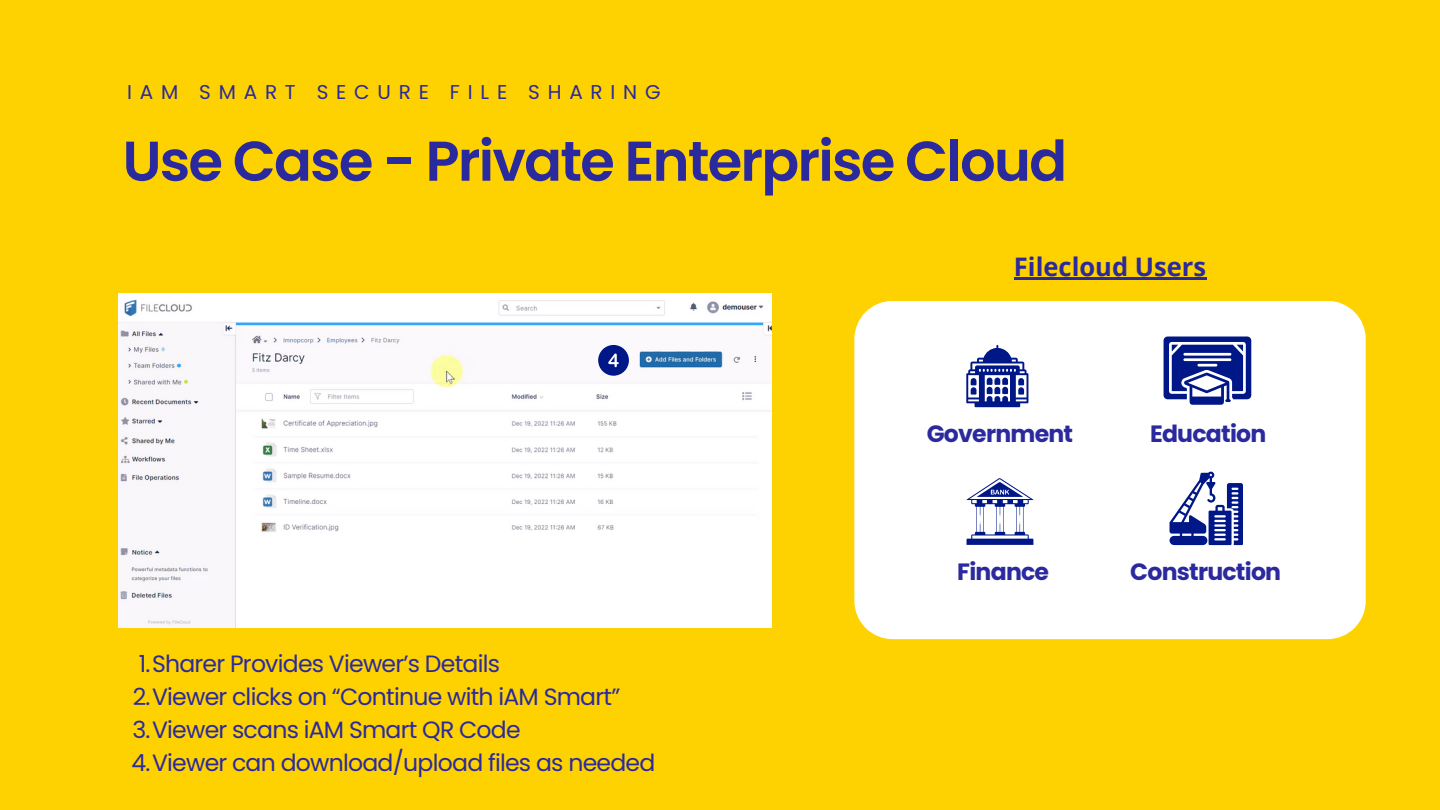
<style>
.page{position:relative;width:1440px;height:810px;background:#fed200}
.page>*{position:absolute;margin:0;border:0;box-sizing:border-box;transform-origin:0 0}
.t1{font:600 56px "Poppins";letter-spacing:-.03em;color:#2b299e}
.t2{font:700 25.5px "Open Sans";color:#2b299e}
.t3{font:23.6px "Poppins";letter-spacing:-.03em;color:#2b299e}
.t4{font:700 23.6px "Poppins";letter-spacing:-.03em;color:#2b299e}
.t5{font:20px "Poppins";letter-spacing:.39em;color:#2b299e}
</style>
<div class="page">
<img style="left:118px;top:293px;width:654px;height:334px">
<div style="left:598px;top:345px;width:31px;height:31px;background:#001787;border-radius:50%"></div>
<svg style="left:608px;top:354px;width:11px;height:13px"></svg>
<div style="left:854px;top:301px;width:512px;height:338px;background:#fff"></div>
<svg style="left:966px;top:345px;width:62px;height:62px;background:#737fbd"></svg>
<svg style="left:1170px;top:472px;width:73px;height:73px;background:#8690c5"></svg>
<svg style="left:966px;top:478px;width:68px;height:67px;background:#b2b9db"></svg>
<svg style="left:1164px;top:337px;width:87px;height:68px;background:#5564ae"></svg>
<hr style="left:1014px;top:278px;width:192px;height:2px;background:#2b299e">
<p class="t5" style="left:127px;top:78px;width:535px">IAM SMART SECURE FILE SHARING</p>
<p class="t1" style="left:123px;top:122px;width:946px">Use Case - Private Enterprise Cloud</p>
<p class="t2" style="left:1014px;top:249px;width:194px">Filecloud Users</p>
<p class="t4" style="left:927px;top:417px;width:148px">Government</p>
<p class="t4" style="left:1150px;top:417px;width:118px">Education</p>
<p class="t3" style="left:139px;top:647px;width:363px">1.Sharer Provides Viewer’s Details</p>
<p class="t3" style="left:133px;top:680px;width:489px">2.Viewer clicks on “Continue with iAM Smart”</p>
<p class="t3" style="left:132px;top:713px;width:390px">3.Viewer scans iAM Smart QR Code</p>
<p class="t3" style="left:131px;top:746px;width:525px">4.Viewer can download/upload files as needed</p>
<p class="t4" style="left:957px;top:555px;width:93px">Finance</p>
<p class="t4" style="left:1130px;top:555px;width:152px">Construction</p>
</div>
